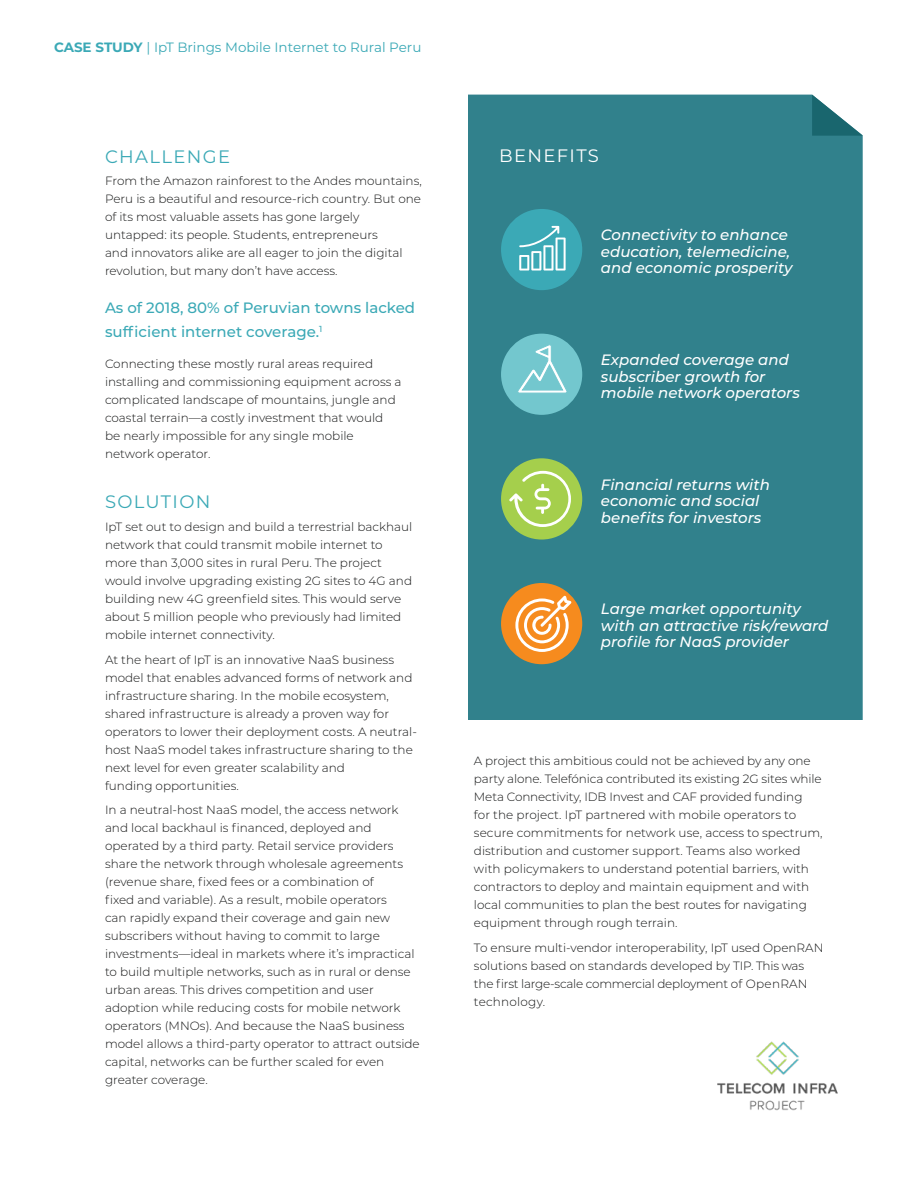
<style>
.page{position:relative;width:918px;height:1188px;background:#fff}
.page>*{position:absolute;margin:0;border:0;box-sizing:border-box;transform-origin:0 0}
.t1{font:18px "Montserrat";letter-spacing:.075em;color:#3ba9b6}
.t2{font:18px "Montserrat";letter-spacing:.075em;color:#fff}
.t3{font:italic 500 15px/16.5px "Montserrat";color:#fff}
.t4{font:500 15px/24px "Montserrat";color:#3ba9b6}
.t5{font:13.5px "Montserrat";color:#3ba9b6}
.t6{font:300 12px/18px "Montserrat";color:#141515}
.s1{font-weight:700}
</style>
<div class="page">
<div style="left:468px;top:95px;width:395px;height:625px;background:#31818c"></div>
<svg style="left:812px;top:95px;width:51px;height:41px"></svg>
<div style="left:501px;top:209px;width:81px;height:81px;background:#3ba9b6;border-radius:50%"></div>
<svg style="left:519px;top:226px;width:47px;height:45px"></svg>
<div style="left:501px;top:334px;width:81px;height:81px;background:#73c7ce;border-radius:50%"></div>
<svg style="left:518px;top:345px;width:49px;height:48px"></svg>
<div style="left:501px;top:458px;width:81px;height:82px;background:#a5cf4c;border-radius:50%"></div>
<svg style="left:509px;top:471px;width:62px;height:56px"></svg>
<img style="left:717px;top:1041px;width:121px;height:70px">
<div style="left:501px;top:583px;width:81px;height:81px;background:#f68b1e;border-radius:50%"></div>
<svg style="left:515px;top:596px;width:56px;height:56px"></svg>
<p class="t5" style="left:54px;top:38px;width:369px"><span class="s1">CASE STUDY</span> | IpT Brings Mobile Internet to Rural Peru</p>
<h1 class="t1" style="left:105px;top:144px;width:127px">CHALLENGE</h1>
<p class="t6" style="left:105px;top:172px;width:318px">From the Amazon rainforest to the Andes mountains, Peru is a beautiful and resource-rich country. But one of its most valuable assets has gone largely untapped: its people. Students, entrepreneurs<br>and innovators alike are all eager to join the digital revolution, but many don’t have access.</p>
<p class="t4" style="left:105px;top:295px;width:312px">As of 2018, 80% of Peruvian towns lacked sufficient internet coverage.<sup>1</sup></p>
<p class="t6" style="left:105px;top:355px;width:298px">Connecting these mostly rural areas required installing and commissioning equipment across a complicated landscape of mountains, jungle and coastal terrain—a costly investment that would<br>be nearly impossible for any single mobile network operator.</p>
<h1 class="t1" style="left:105px;top:490px;width:107px">SOLUTION</h1>
<p class="t6" style="left:105px;top:517px;width:309px">IpT set out to design and build a terrestrial backhaul network that could transmit mobile internet to more than 3,000 sites in rural Peru. The project would involve upgrading existing 2G sites to 4G and building new 4G greenfield sites. This would serve about 5 million people who previously had limited mobile internet connectivity.</p>
<p class="t6" style="left:105px;top:650px;width:313px">At the heart of IpT is an innovative NaaS business model that enables advanced forms of network and infrastructure sharing. In the mobile ecosystem, shared infrastructure is already a proven way for operators to lower their deployment costs. A neutral&shy;host NaaS model takes infrastructure sharing to the next level for even greater scalability and<br>funding opportunities.</p>
<p class="t6" style="left:105px;top:801px;width:316px">In a neutral-host NaaS model, the access network and local backhaul is financed, deployed and operated by a third party. Retail service providers share the network through wholesale agreements (revenue share, fixed fees or a combination of<br>fixed and variable). As a result, mobile operators<br>can rapidly expand their coverage and gain new subscribers without having to commit to large investments—ideal in markets where it’s impractical to build multiple networks, such as in rural or dense urban areas. This drives competition and user adoption while reducing costs for mobile network operators (MNOs). And because the NaaS business model allows a third-party operator to attract outside capital, networks can be further scaled for even greater coverage.</p>
<h1 class="t2" style="left:499px;top:144px;width:101px">BENEFITS</h1>
<p class="t3" style="left:601px;top:226px;width:193px">Connectivity to enhance education, telemedicine, and economic prosperity</p>
<p class="t3" style="left:601px;top:351px;width:200px">Expanded coverage and subscriber growth for mobile network operators</p>
<p class="t3" style="left:601px;top:476px;width:170px">Financial returns with economic and social benefits for investors</p>
<p class="t3" style="left:601px;top:600px;width:229px">Large market opportunity with an attractive risk/reward profile for NaaS provider</p>
<p class="t6" style="left:474px;top:752px;width:350px">A project this ambitious could not be achieved by any one party alone. Telefónica contributed its existing 2G sites while Meta Connectivity, IDB Invest and CAF provided funding<br>for the project. IpT partnered with mobile operators to secure commitments for network use, access to spectrum, distribution and customer support. Teams also worked with policymakers to understand potential barriers, with contractors to deploy and maintain equipment and with local communities to plan the best routes for navigating equipment through rough terrain.</p>
<p class="t6" style="left:474px;top:939px;width:351px">To ensure multi-vendor interoperability, IpT used OpenRAN solutions based on standards developed by TIP. This was the first large-scale commercial deployment of OpenRAN technology.</p>
</div>
